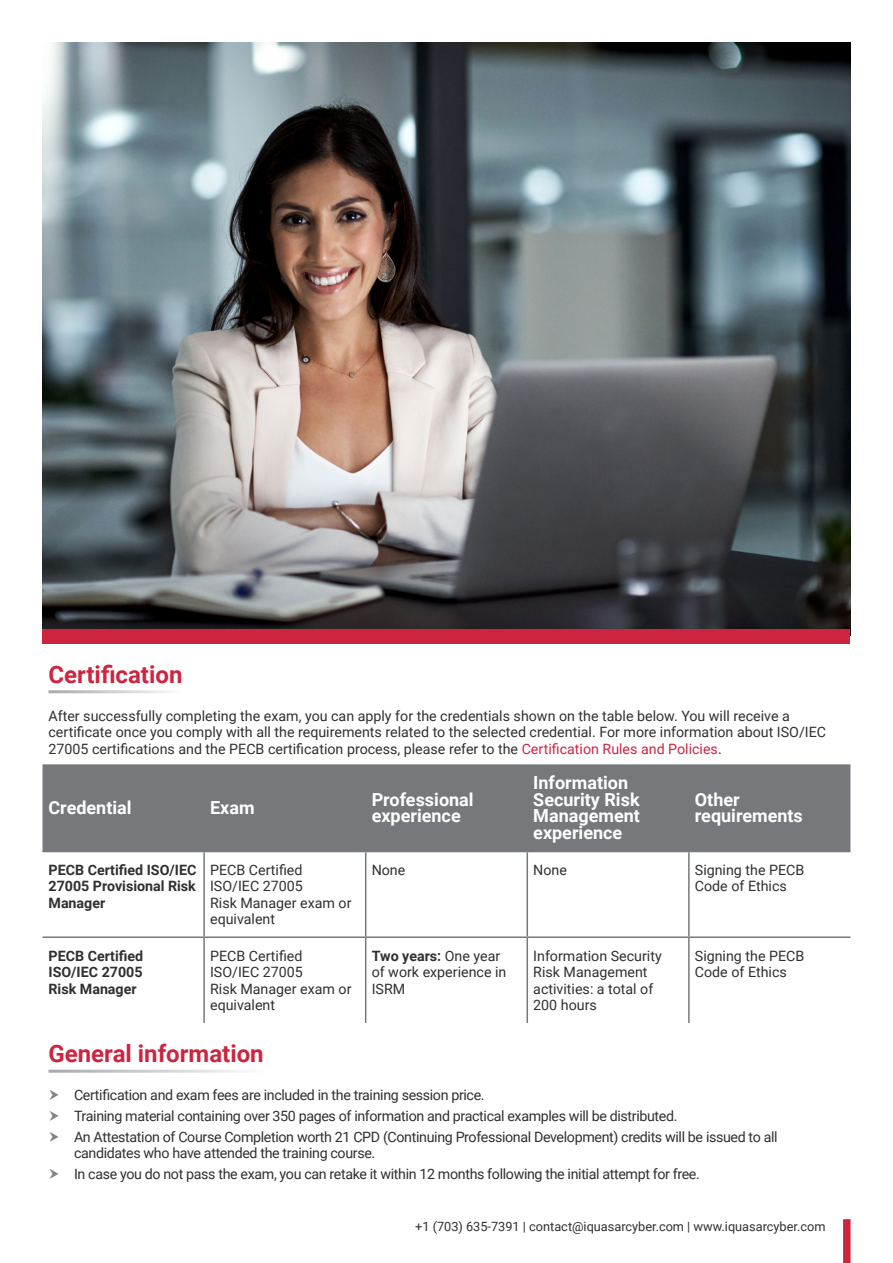
<style>
.page{position:relative;width:893px;height:1263px;background:#fff}
.page>*{position:absolute;margin:0;border:0;box-sizing:border-box;transform-origin:0 0}
.t1{font:700 24px "Roboto";color:#cd253f}
.t2{font:700 18px/16.5px "Roboto";color:#fff}
.Bullet_Points{font:14.25px/16.5px "Roboto";color:#312f30}
.Bullet_Points-2{font:14.25px/16.5px "Roboto";letter-spacing:-.025em;color:#312f30}
.t3{font:700 14.25px "Roboto";color:#312f30}
.Bullet_Points-3{font:12.75px "Roboto";color:#312f30}
.s1{color:#cd253f}
.s2{font-weight:700}
</style>
<div class="page">
<img style="left:43px;top:43px;width:807px;height:586px">
<div style="left:843px;top:1219px;width:8px;height:44px;background:#cd253f"></div>
<div style="left:43px;top:629px;width:807px;height:14px;background:#cd253f"></div>
<div style="left:43px;top:764px;width:807px;height:87px;background:#76787b"></div>
<hr style="left:43px;top:936px;width:161px;height:2px;background:#76787b">
<hr style="left:204px;top:936px;width:162px;height:2px;background:#76787b">
<hr style="left:366px;top:936px;width:161px;height:2px;background:#76787b">
<hr style="left:527px;top:936px;width:162px;height:2px;background:#76787b">
<hr style="left:689px;top:936px;width:161px;height:2px;background:#76787b">
<hr style="left:203px;top:852px;width:2px;height:84px;background:#76787b">
<hr style="left:365px;top:852px;width:1px;height:84px;background:#76787b">
<hr style="left:526px;top:852px;width:2px;height:84px;background:#76787b">
<hr style="left:688px;top:852px;width:2px;height:84px;background:#76787b">
<hr style="left:203px;top:938px;width:2px;height:85px;background:#76787b">
<hr style="left:365px;top:938px;width:1px;height:85px;background:#76787b">
<hr style="left:526px;top:938px;width:2px;height:85px;background:#76787b">
<hr style="left:688px;top:938px;width:2px;height:85px;background:#76787b">
<hr style="left:43px;top:851px;width:161px;height:1px;background:#76787b">
<hr style="left:204px;top:851px;width:162px;height:1px;background:#76787b">
<hr style="left:366px;top:851px;width:161px;height:1px;background:#76787b">
<hr style="left:527px;top:851px;width:162px;height:1px;background:#76787b">
<hr style="left:689px;top:851px;width:161px;height:1px;background:#76787b">
<p class="t1" style="left:49px;top:657px;width:135px">Certification</p>
<p class="Bullet_Points" style="left:49px;top:707px;width:779px">After successfully completing the exam, you can apply for the credentials shown on the table below. You will receive a certificate once you comply with all the requirements related to the selected credential. For more information about ISO/IEC<br>27005 certifications and the PECB certification process, please refer to the <span class="s1">Certification Rules and Policies</span>.</p>
<p class="t2" style="left:49px;top:799px;width:85px">Credential</p>
<p class="t2" style="left:210px;top:799px;width:46px">Exam</p>
<p class="t2" style="left:372px;top:790px;width:103px">Professional experience</p>
<p class="t2" style="left:533px;top:774px;width:108px">Information<br>Security Risk<br>Management experience</p>
<p class="t2" style="left:695px;top:790px;width:110px">Other requirements</p>
<p class="t3" style="left:49px;top:860px;width:149px">PECB Certified ISO/IEC</p>
<p class="t3" style="left:49px;top:876px;width:149px">27005 Provisional Risk</p>
<p class="t3" style="left:49px;top:893px;width:58px">Manager</p>
<p class="t3" style="left:49px;top:945px;width:96px">PECB Certified</p>
<p class="t3" style="left:49px;top:962px;width:96px">ISO/IEC 27005</p>
<p class="t3" style="left:49px;top:978px;width:90px">Risk Manager</p>
<p class="Bullet_Points" style="left:210px;top:861px;width:94px">PECB Certified</p>
<p class="Bullet_Points" style="left:210px;top:878px;width:94px">ISO/IEC 27005</p>
<p class="Bullet_Points" style="left:210px;top:894px;width:143px">Risk Manager exam or</p>
<p class="Bullet_Points" style="left:210px;top:911px;width:67px">equivalent</p>
<p class="Bullet_Points" style="left:210px;top:947px;width:94px">PECB Certified</p>
<p class="Bullet_Points" style="left:210px;top:963px;width:94px">ISO/IEC 27005</p>
<p class="Bullet_Points" style="left:210px;top:980px;width:143px">Risk Manager exam or</p>
<p class="Bullet_Points" style="left:210px;top:996px;width:67px">equivalent</p>
<p class="Bullet_Points" style="left:372px;top:861px;width:35px">None</p>
<p class="Bullet_Points" style="left:533px;top:861px;width:35px">None</p>
<p class="Bullet_Points" style="left:695px;top:861px;width:111px">Signing the PECB<br>Code of Ethics</p>
<p class="Bullet_Points" style="left:372px;top:947px;width:136px"><span class="s2">Two years:</span> One year of work experience in<br>ISRM</p>
<p class="Bullet_Points" style="left:533px;top:947px;width:130px">Information Security<br>Risk Management activities: a total of</p>
<p class="Bullet_Points" style="left:533px;top:996px;width:65px">200 hours</p>
<p class="Bullet_Points" style="left:695px;top:947px;width:111px">Signing the PECB<br>Code of Ethics</p>
<p class="t1" style="left:49px;top:1037px;width:217px">General information</p>
<p class="Bullet_Points-2" style="left:74px;top:1086px;width:412px">Certification and exam fees are included in the training session price.</p>
<p class="Bullet_Points-2" style="left:74px;top:1107px;width:605px">Training material containing over 350 pages of information and practical examples will be distributed.</p>
<p class="Bullet_Points-2" style="left:74px;top:1128px;width:705px">An Attestation of Course Completion worth 21 CPD (Continuing Professional Development) credits will be issued to all candidates who have attended the training course.</p>
<p class="Bullet_Points-2" style="left:74px;top:1165px;width:627px">In case you do not pass the exam, you can retake it within 12 months following the initial attempt for free.</p>
<p class="Bullet_Points-3" style="left:415px;top:1218px;width:412px">+1 (703) 635-7391 | contact@iquasarcyber.com | www.iquasarcyber.com</p>
</div>
